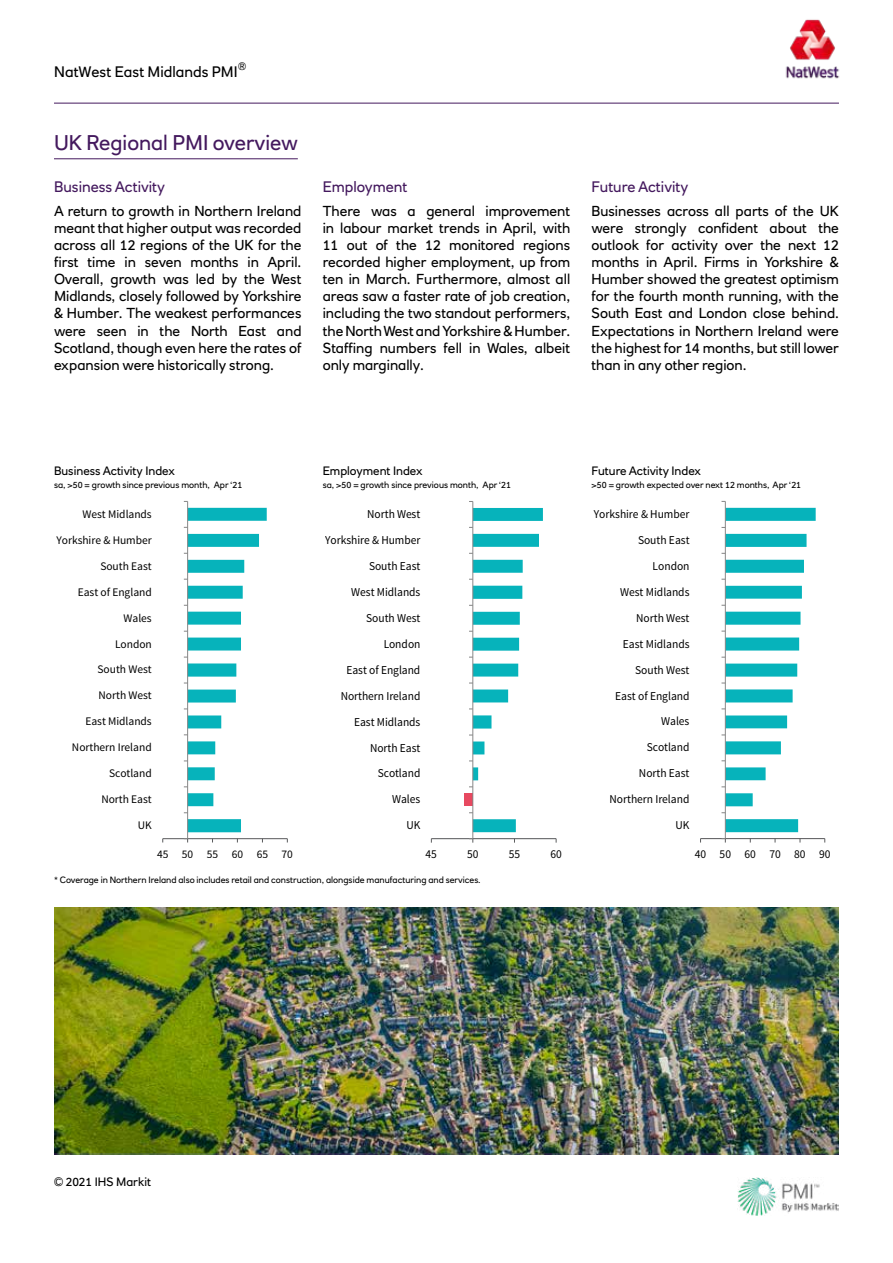
<style>
.page{position:relative;width:893px;height:1263px;background:#fff}
.page>*{position:absolute;margin:0;border:0;box-sizing:border-box;transform-origin:0 0}
.t1{font:21px "RN House Sans";color:#44195e}
.t2{font:15px "RN House Sans";color:#44195e}
.t3{font:15px "RN House Sans";letter-spacing:.005em;color:#000}
.t4{font:14.25px/17.1px "RN House Sans";color:#000;text-align:justify}
.t5{font:12px "Source Sans Pro";letter-spacing:-.005em;color:#000;scale:.96 1}
.t6{font:12px "Source Sans Pro";letter-spacing:-.005em;color:#000;scale:.95 1}
.t7{font:12px "RN House Sans";color:#000}
.t8{font:11.55px "Source Sans Pro";letter-spacing:-.005em;color:#000}
.t9{font:10.5px "RN House Sans";color:#000}
.t10{font:9px "RN House Sans";color:#000}
</style>
<div class="page">
<hr style="left:54px;top:103px;width:785px;height:1px;background:#44195e">
<img style="left:737px;top:1177px;width:101px;height:38px">
<hr style="left:54px;top:1154px;width:785px;height:1px;background:#44195e">
<img style="left:785px;top:19px;width:55px;height:60px">
<hr style="left:54px;top:159px;width:244px;height:1px;background:#44195e">
<hr style="left:163px;top:838px;width:124px;height:1px;background:#58595b">
<hr style="left:187px;top:501px;width:1px;height:338px;background:#868686">
<svg style="left:184px;top:508px;width:83px;height:324px"></svg>
<img style="left:54px;top:908px;width:785px;height:246px">
<div style="left:465px;top:793px;width:8px;height:13px;background:#e74960"></div>
<hr style="left:431px;top:838px;width:125px;height:1px;background:#58595b">
<hr style="left:472px;top:501px;width:1px;height:338px;background:#868686">
<svg style="left:469px;top:508px;width:74px;height:324px"></svg>
<hr style="left:700px;top:838px;width:125px;height:1px;background:#58595b">
<hr style="left:725px;top:501px;width:1px;height:338px;background:#868686">
<svg style="left:721px;top:838px;width:5px;height:4px"></svg>
<svg style="left:721px;top:508px;width:95px;height:324px"></svg>
<p class="t9" style="left:238px;top:62px;width:10px">®</p>
<p class="t3" style="left:54px;top:66px;width:185px">NatWest East Midlands PMI</p>
<h1 class="t1" style="left:54px;top:134px;width:245px">UK Regional PMI overview</h1>
<p class="t2" style="left:54px;top:181px;width:113px">Business Activity</p>
<p class="t4" style="left:54px;top:204px;width:249px">A return to growth in Northern Ireland meant that higher output was recorded across all 12 regions of the UK for the first time in seven months in April.<br>Overall, growth was led by the West Midlands, closely followed by Yorkshire &amp; Humber. The weakest performances were seen in the North East and Scotland, though even here the rates of expansion were historically strong.</p>
<p class="t2" style="left:323px;top:181px;width:86px">Employment</p>
<p class="t4" style="left:323px;top:204px;width:249px">There was a general improvement in labour market trends in April, with 11 out of the 12 monitored regions recorded higher employment, up from ten in March. Furthermore, almost all areas saw a faster rate of job creation, including the two standout performers, the North West and Yorkshire &amp; Humber.<br>Staffing numbers fell in Wales, albeit only marginally.</p>
<p class="t2" style="left:591px;top:181px;width:98px">Future Activity</p>
<p class="t4" style="left:591px;top:204px;width:249px">Businesses across all parts of the UK were strongly confident about the outlook for activity over the next 12 months in April. Firms in Yorkshire &amp; Humber showed the greatest optimism for the fourth month running, with the South East and London close behind.<br>Expectations in Northern Ireland were the highest for 14 months, but still lower than in any other region.</p>
<p class="t7" style="left:54px;top:466px;width:122px">Business Activity Index</p>
<p class="t10" style="left:54px;top:481px;width:190px">sa, &gt;50 = growth since previous month, Apr ‘21</p>
<p class="t7" style="left:323px;top:466px;width:101px">Employment Index</p>
<p class="t10" style="left:323px;top:481px;width:190px">sa, &gt;50 = growth since previous month, Apr ‘21</p>
<p class="t7" style="left:591px;top:466px;width:111px">Future Activity Index</p>
<p class="t10" style="left:591px;top:481px;width:211px">&gt;50 = growth expected over next 12 months, Apr ‘21</p>
<p class="t8" style="left:83px;top:509px;width:71px">West Midlands</p>
<p class="t6" style="left:367px;top:509px;width:57px">North West</p>
<p class="t5" style="left:594px;top:509px;width:101px">Yorkshire &amp; Humber</p>
<p class="t8" style="left:56px;top:535px;width:97px">Yorkshire &amp; Humber</p>
<p class="t6" style="left:325px;top:535px;width:102px">Yorkshire &amp; Humber</p>
<p class="t5" style="left:638px;top:535px;width:55px">South East</p>
<p class="t8" style="left:100px;top:561px;width:53px">South East</p>
<p class="t6" style="left:369px;top:561px;width:56px">South East</p>
<p class="t5" style="left:653px;top:561px;width:40px">London</p>
<p class="t8" style="left:78px;top:587px;width:75px">East of England</p>
<p class="t6" style="left:351px;top:587px;width:74px">West Midlands</p>
<p class="t5" style="left:620px;top:587px;width:74px">West Midlands</p>
<p class="t8" style="left:124px;top:613px;width:30px">Wales</p>
<p class="t6" style="left:366px;top:613px;width:58px">South West</p>
<p class="t5" style="left:636px;top:613px;width:57px">North West</p>
<p class="t8" style="left:115px;top:639px;width:38px">London</p>
<p class="t6" style="left:384px;top:639px;width:40px">London</p>
<p class="t5" style="left:623px;top:639px;width:71px">East Midlands</p>
<p class="t8" style="left:98px;top:665px;width:56px">South West</p>
<p class="t6" style="left:346px;top:665px;width:79px">East of England</p>
<p class="t5" style="left:635px;top:665px;width:58px">South West</p>
<p class="t8" style="left:99px;top:691px;width:55px">North West</p>
<p class="t6" style="left:341px;top:691px;width:85px">Northern Ireland</p>
<p class="t5" style="left:615px;top:691px;width:79px">East of England</p>
<p class="t8" style="left:85px;top:717px;width:68px">East Midlands</p>
<p class="t6" style="left:354px;top:717px;width:71px">East Midlands</p>
<p class="t5" style="left:661px;top:717px;width:31px">Wales</p>
<p class="t8" style="left:72px;top:743px;width:81px">Northern Ireland</p>
<p class="t6" style="left:370px;top:743px;width:54px">North East</p>
<p class="t5" style="left:647px;top:743px;width:46px">Scotland</p>
<p class="t8" style="left:109px;top:769px;width:44px">Scotland</p>
<p class="t6" style="left:378px;top:769px;width:46px">Scotland</p>
<p class="t5" style="left:639px;top:769px;width:54px">North East</p>
<p class="t8" style="left:101px;top:795px;width:52px">North East</p>
<p class="t6" style="left:392px;top:795px;width:31px">Wales</p>
<p class="t5" style="left:609px;top:795px;width:85px">Northern Ireland</p>
<p class="t8" style="left:138px;top:821px;width:15px">UK</p>
<p class="t6" style="left:406px;top:821px;width:16px">UK</p>
<p class="t5" style="left:676px;top:820px;width:16px">UK</p>
<p class="t8" style="left:157px;top:849px;width:137px">45 50 55 60 65 70</p>
<p class="t6" style="left:426px;top:850px;width:13px">45</p>
<p class="t6" style="left:467px;top:850px;width:13px">50</p>
<p class="t6" style="left:509px;top:850px;width:13px">55</p>
<p class="t6" style="left:550px;top:850px;width:13px">60</p>
<p class="t5" style="left:695px;top:849px;width:143px">40 50 60 70 80 90</p>
<p class="t10" style="left:54px;top:877px;width:428px">* Coverage in Northern Ireland also includes retail and construction, alongside manufacturing and services.</p>
<p class="t7" style="left:54px;top:1177px;width:99px">© 2021 IHS Markit</p>
</div>
